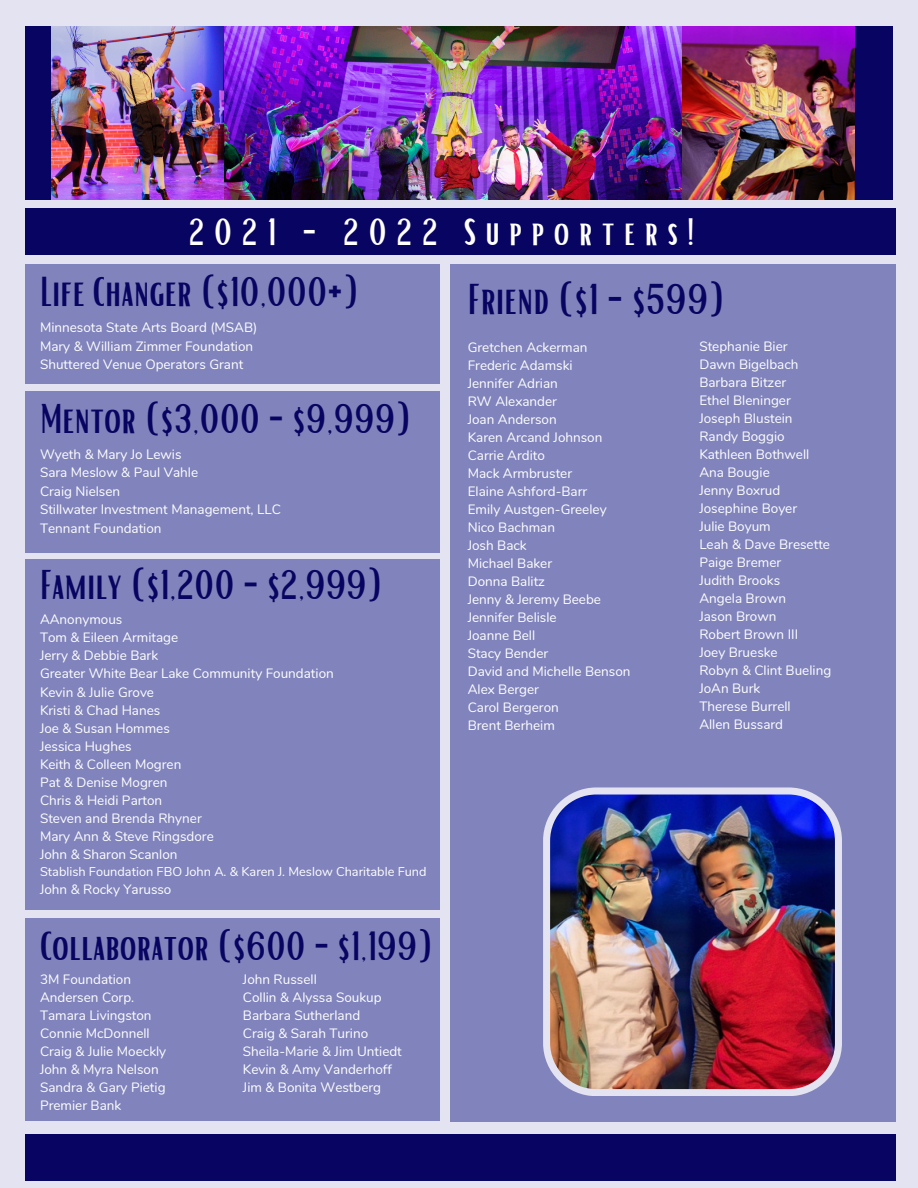
<style>
.page{position:relative;width:918px;height:1188px;background:#e4e3f1}
.page>*{position:absolute;margin:0;border:0;box-sizing:border-box;transform-origin:0 0}
.t1{font:42px "Bright";color:#080461}
.t2{font:40.5px "Bright";color:#080461}
.t3{font:39.75px "Bright";color:#080461}
.t4{font:37.05px "Bright";letter-spacing:.25em;color:#fff}
.t5{font:13.5px/18px "Nunito";color:#fff}
.t6{font:12.75px "Nunito";color:#fff}
</style>
<div class="page">
<div style="left:25px;top:26px;width:868px;height:174px;background:#080461"></div>
<div style="left:25px;top:1134px;width:870px;height:46px;background:#080461"></div>
<img style="left:52px;top:26px;width:803px;height:174px">
<div style="left:25px;top:264px;width:414px;height:120px;background:#8184bc"></div>
<div style="left:25px;top:209px;width:870px;height:46px;background:#080461"></div>
<div style="left:25px;top:391px;width:414px;height:162px;background:#8184bc"></div>
<div style="left:25px;top:559px;width:414px;height:350px;background:#8184bc"></div>
<div style="left:450px;top:264px;width:445px;height:858px;background:#8184bc"></div>
<div style="left:25px;top:918px;width:414px;height:203px;background:#8184bc"></div>
<img style="left:543px;top:787px;width:299px;height:309px">
<h3 class="t4" style="left:188px;top:208px;width:508px">2021 - 2022 Supporters!</h3>
<h2 class="t2" style="left:40px;top:266px;width:321px">Life Changer ($10,000+)</h2>
<p class="t5" style="left:40px;top:319px;width:219px;line-height:18.5px">Minnesota State Arts Board (MSAB)<br>Mary &amp; William Zimmer Foundation<br>Shuttered Venue Operators Grant</p>
<h2 class="t2" style="left:40px;top:392px;width:373px">Mentor ($3,000 - $9,999)</h2>
<p class="t5" style="left:40px;top:445px;width:242px;line-height:18.5px">Wyeth &amp; Mary Jo Lewis<br>Sara Meslow &amp; Paul Vahle<br>Craig Nielsen<br>Stillwater Investment Management, LLC<br>Tennant Foundation</p>
<h2 class="t2" style="left:40px;top:558px;width:345px">Family ($1,200 - $2,999)</h2>
<p class="t5" style="left:40px;top:611px;width:295px">AAnonymous<br>Tom &amp; Eileen Armitage<br>Jerry &amp; Debbie Bark<br>Greater White Bear Lake Community Foundation<br>Kevin &amp; Julie Grove<br>Kristi &amp; Chad Hanes<br>Joe &amp; Susan Hommes<br>Jessica Hughes<br>Keith &amp; Colleen Mogren<br>Pat &amp; Denise Mogren<br>Chris &amp; Heidi Parton<br>Steven and Brenda Rhyner<br>Mary Ann &amp; Steve Ringsdore<br>John &amp; Sharon Scanlon</p>
<p class="t6" style="left:40px;top:863px;width:388px">Stablish Foundation FBO John A. &amp; Karen J. Meslow Charitable Fund</p>
<p class="t5" style="left:40px;top:881px;width:133px">John &amp; Rocky Yarusso</p>
<h3 class="t3" style="left:40px;top:920px;width:395px">Collaborator ($600 - $1,199)</h3>
<p class="t5" style="left:40px;top:970px;width:128px">3M Foundation<br>Andersen Corp.<br>Tamara Livingston<br>Connie McDonnell<br>Craig &amp; Julie Moeckly<br>John &amp; Myra Nelson<br>Sandra &amp; Gary Pietig<br>Premier Bank</p>
<p class="t5" style="left:243px;top:970px;width:160px">John Russell<br>Collin &amp; Alyssa Soukup<br>Barbara Sutherland<br>Craig &amp; Sarah Turino<br>Sheila-Marie &amp; Jim Untiedt<br>Kevin &amp; Amy Vanderhoff<br>Jim &amp; Bonita Westberg</p>
<h1 class="t1" style="left:468px;top:272px;width:259px">Friend ($1 - $599)</h1>
<p class="t5" style="left:468px;top:339px;width:164px">Gretchen Ackerman<br>Frederic Adamski<br>Jennifer Adrian<br>RW Alexander<br>Joan Anderson<br>Karen Arcand Johnson<br>Carrie Ardito<br>Mack Armbruster<br>Elaine Ashford-Barr<br>Emily Austgen-Greeley<br>Nico Bachman<br>Josh Back<br>Michael Baker<br>Donna Balitz<br>Jenny &amp; Jeremy Beebe<br>Jennifer Belisle<br>Joanne Bell<br>Stacy Bender<br>David and Michelle Benson<br>Alex Berger<br>Carol Bergeron<br>Brent Berheim</p>
<p class="t5" style="left:699px;top:338px;width:133px">Stephanie Bier<br>Dawn Bigelbach<br>Barbara Bitzer<br>Ethel Bleninger<br>Joseph Blustein<br>Randy Boggio<br>Kathleen Bothwell<br>Ana Bougie<br>Jenny Boxrud<br>Josephine Boyer<br>Julie Boyum<br>Leah &amp; Dave Bresette<br>Paige Bremer<br>Judith Brooks<br>Angela Brown<br>Jason Brown<br>Robert Brown III<br>Joey Brueske<br>Robyn &amp; Clint Bueling<br>JoAn Burk<br>Therese Burrell<br>Allen Bussard</p>
</div>
